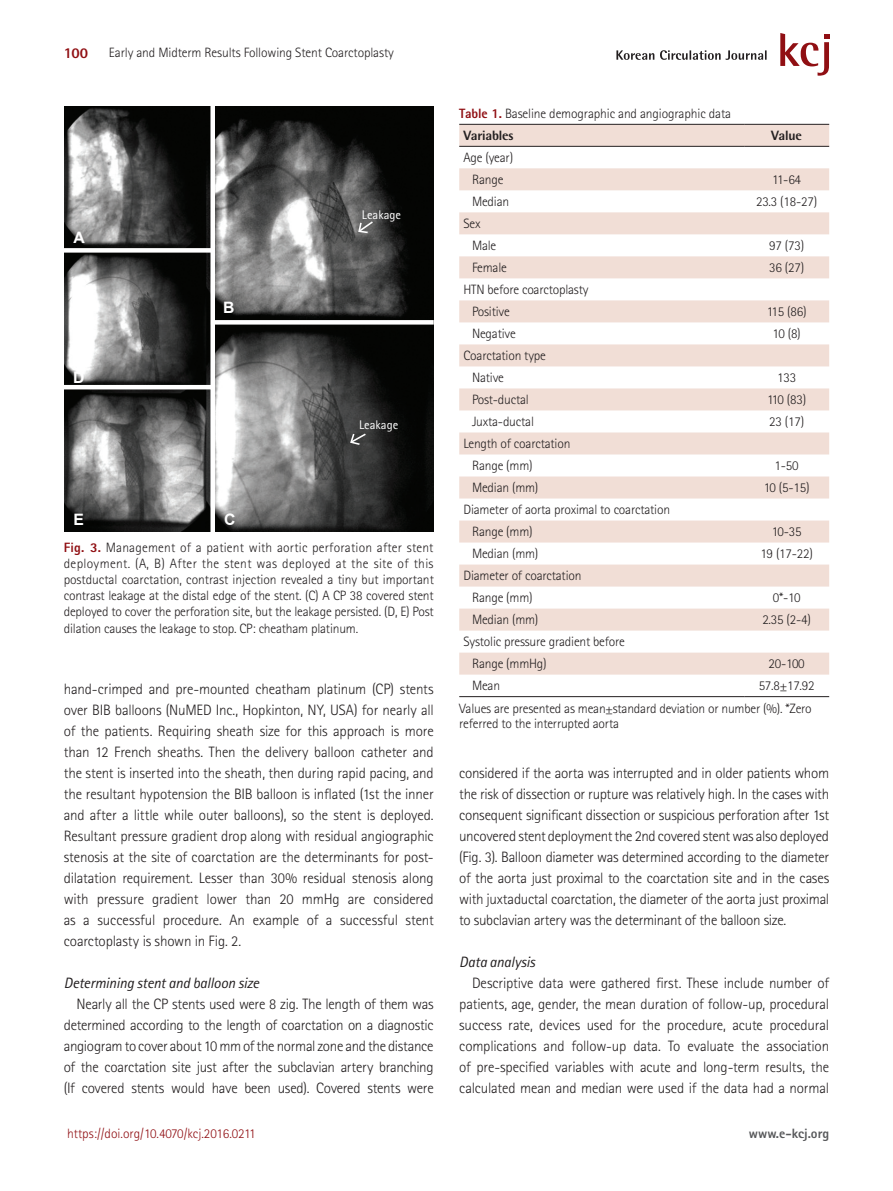
<style>
.page{position:relative;width:893px;height:1191px;background:#fff}
.page>*{position:absolute;margin:0;border:0;box-sizing:border-box;transform-origin:0 0}
.t1{font:700 15.75px "Arial";color:#fff}
.본문{font:300 15px/21px "Rotis Sans Serif Std";letter-spacing:-.015em;color:#231f20;text-align:justify}
.본문-2{font:italic 15px "Rotis Sans Serif Std";letter-spacing:-.015em;color:#231f20}
.t2{font:800 15px "Rotis Sans Serif Std";color:#900f13}
.표본문1{font:300 13.5px/15.8px "Rotis Sans Serif Std";letter-spacing:-.015em;color:#231f20}
.그림제목1{font:300 13.5px/16.2px "Rotis Sans Serif Std";letter-spacing:-.01em;color:#231f20;text-align:justify}
.표제목1{font:300 13.5px "Rotis Sans Serif Std";letter-spacing:-.01em;color:#231f20}
.t3{font:300 13.5px "Rotis Sans Serif Std";color:#900f13}
.표첫줄{font:800 13.5px "Rotis Semi Sans Std";letter-spacing:-.015em;color:#231f20}
.t4{font:800 13.5px "Rotis Sans Serif Std";color:#57585a}
.t5{font:12.6px "Rotis Sans Serif Std";color:#fff}
.s1{font-weight:800;color:#900f13}
</style>
<div class="page">
<svg style="left:616px;top:50px;width:151px;height:10px"></svg>
<svg style="left:780px;top:33px;width:49px;height:43px"></svg>
<svg style="left:459px;top:125px;width:370px;height:549px"></svg>
<hr style="left:459px;top:696px;width:285px;height:1px;background:#231f20">
<hr style="left:744px;top:696px;width:85px;height:1px;background:#231f20">
<hr style="left:459px;top:124px;width:285px;height:1px;background:#231f20">
<hr style="left:744px;top:124px;width:85px;height:1px;background:#231f20">
<hr style="left:459px;top:146px;width:285px;height:1px;background:#231f20">
<hr style="left:744px;top:146px;width:85px;height:1px;background:#231f20">
<img style="left:64px;top:106px;width:369px;height:425px">
<svg style="left:357px;top:220px;width:18px;height:13px"></svg>
<svg style="left:349px;top:432px;width:19px;height:13px"></svg>
<div style="left:64px;top:248px;width:148px;height:5px;background:#fff"></div>
<svg style="left:215px;top:320px;width:219px;height:4px"></svg>
<hr style="left:64px;top:385px;width:148px;height:4px;background:#fff">
<div style="left:210px;top:102px;width:5px;height:430px;background:#fff"></div>
<p class="t2" style="left:64px;top:43px;width:26px">100</p>
<p class="그림제목1" style="left:109px;top:45px;width:286px">Early and Midterm Results Following Stent Coarctoplasty</p>
<p class="t1" style="left:73px;top:227px;width:13px">A</p>
<p class="t1" style="left:73px;top:366px;width:13px">D</p>
<p class="t1" style="left:223px;top:297px;width:13px">B</p>
<p class="t1" style="left:74px;top:509px;width:12px">E</p>
<p class="t1" style="left:224px;top:509px;width:13px">C</p>
<p class="t5" style="left:362px;top:207px;width:41px">Leakage</p>
<p class="t5" style="left:359px;top:417px;width:41px">Leakage</p>
<p class="그림제목1" style="left:64px;top:539px;width:372px"><span class="s1">Fig. 3.</span> Management of a patient with aortic perforation after stent deployment. (A, B) After the stent was deployed at the site of this postductal coarctation, contrast injection revealed a tiny but important contrast leakage at the distal edge of the stent. (C) A CP 38 covered stent deployed to cover the perforation site, but the leakage persisted. (D, E) Post dilation causes the leakage to stop. CP: cheatham platinum.</p>
<p class="본문" style="left:64px;top:678px;width:371px">hand-crimped and pre-mounted cheatham platinum (CP) stents over BIB balloons (NuMED Inc., Hopkinton, NY, USA) for nearly all of the patients. Requiring sheath size for this approach is more than 12 French sheaths. Then the delivery balloon catheter and the stent is inserted into the sheath, then during rapid pacing, and the resultant hypotension the BIB balloon is inflated (1st the inner and after a little while outer balloons), so the stent is deployed.<br>Resultant pressure gradient drop along with residual angiographic stenosis at the site of coarctation are the determinants for post&shy;dilatation requirement. Lesser than 30% residual stenosis along with pressure gradient lower than 20 mmHg are considered as a successful procedure. An example of a successful stent coarctoplasty is shown in Fig. 2.</p>
<p class="본문-2" style="left:64px;top:974px;width:197px">Determining stent and balloon size</p>
<p class="본문" style="left:64px;top:993px;width:371px;text-indent:13px">Nearly all the CP stents used were 8 zig. The length of them was determined according to the length of coarctation on a diagnostic angiogram to cover about 10 mm of the normal zone and the distance of the coarctation site just after the subclavian artery branching (If covered stents would have been used). Covered stents were</p>
<p class="표제목1" style="left:459px;top:105px;width:273px"><span class="s1">Table 1.</span> Baseline demographic and angiographic data</p>
<p class="표첫줄" style="left:463px;top:127px;width:51px">Variables</p>
<p class="표첫줄" style="left:771px;top:127px;width:32px">Value</p>
<p class="표본문1" style="left:463px;top:150px;width:51px">Age (year)</p>
<p class="표본문1" style="left:472px;top:172px;width:33px">Range</p>
<p class="표본문1" style="left:772px;top:172px;width:30px">11-64</p>
<p class="표본문1" style="left:472px;top:194px;width:39px">Median</p>
<p class="표본문1" style="left:756px;top:194px;width:63px">23.3 (18-27)</p>
<p class="표본문1" style="left:463px;top:216px;width:19px">Sex</p>
<p class="표본문1" style="left:472px;top:238px;width:26px">Male</p>
<p class="표본문1" style="left:769px;top:238px;width:37px">97 (73)</p>
<p class="표본문1" style="left:472px;top:260px;width:36px">Female</p>
<p class="표본문1" style="left:769px;top:260px;width:37px">36 (27)</p>
<p class="표본문1" style="left:463px;top:282px;width:127px">HTN before coarctoplasty</p>
<p class="표본문1" style="left:472px;top:304px;width:39px">Positive</p>
<p class="표본문1" style="left:767px;top:304px;width:41px">115 (86)</p>
<p class="표본문1" style="left:472px;top:326px;width:45px">Negative</p>
<p class="표본문1" style="left:773px;top:326px;width:30px">10 (8)</p>
<p class="표본문1" style="left:463px;top:348px;width:84px">Coarctation type</p>
<p class="표본문1" style="left:472px;top:370px;width:33px">Native</p>
<p class="표본문1" style="left:777px;top:370px;width:21px">133</p>
<p class="표본문1" style="left:472px;top:392px;width:58px">Post-ductal</p>
<p class="표본문1" style="left:767px;top:392px;width:41px">110 (83)</p>
<p class="표본문1" style="left:472px;top:414px;width:63px">Juxta-ductal</p>
<p class="표본문1" style="left:769px;top:414px;width:37px">23 (17)</p>
<p class="표본문1" style="left:463px;top:436px;width:108px">Length of coarctation</p>
<p class="표본문1" style="left:472px;top:458px;width:62px">Range (mm)</p>
<p class="표본문1" style="left:775px;top:458px;width:26px">1-50</p>
<p class="표본문1" style="left:472px;top:480px;width:68px">Median (mm)</p>
<p class="표본문1" style="left:764px;top:480px;width:47px">10 (5-15)</p>
<p class="표본문1" style="left:463px;top:502px;width:208px">Diameter of aorta proximal to coarctation</p>
<p class="표본문1" style="left:472px;top:524px;width:62px">Range (mm)</p>
<p class="표본문1" style="left:772px;top:524px;width:31px">10-35</p>
<p class="표본문1" style="left:472px;top:546px;width:68px">Median (mm)</p>
<p class="표본문1" style="left:760px;top:546px;width:54px">19 (17-22)</p>
<p class="표본문1" style="left:463px;top:568px;width:120px">Diameter of coarctation</p>
<p class="표본문1" style="left:472px;top:590px;width:62px">Range (mm)</p>
<p class="표본문1" style="left:773px;top:590px;width:29px">0*-10</p>
<p class="표본문1" style="left:472px;top:612px;width:68px">Median (mm)</p>
<p class="표본문1" style="left:762px;top:612px;width:50px">2.35 (2-4)</p>
<p class="표본문1" style="left:463px;top:634px;width:163px">Systolic pressure gradient before</p>
<p class="표본문1" style="left:472px;top:656px;width:76px">Range (mmHg)</p>
<p class="표본문1" style="left:769px;top:656px;width:38px">20-100</p>
<p class="표본문1" style="left:472px;top:678px;width:30px">Mean</p>
<p class="표본문1" style="left:759px;top:678px;width:58px">57.8±17.92</p>
<p class="표본문1" style="left:459px;top:700px;width:354px">Values are presented as mean±standard deviation or number (%). *Zero referred to the interrupted aorta</p>
<p class="본문" style="left:459px;top:762px;width:371px">considered if the aorta was interrupted and in older patients whom the risk of dissection or rupture was relatively high. In the cases with consequent significant dissection or suspicious perforation after 1st uncovered stent deployment the 2nd covered stent was also deployed (Fig. 3). Balloon diameter was determined according to the diameter of the aorta just proximal to the coarctation site and in the cases with juxtaductal coarctation, the diameter of the aorta just proximal to subclavian artery was the determinant of the balloon size.</p>
<p class="본문-2" style="left:459px;top:953px;width:77px">Data analysis</p>
<p class="본문" style="left:459px;top:972px;width:371px;text-indent:13px">Descriptive data were gathered first. These include number of patients, age, gender, the mean duration of follow-up, procedural success rate, devices used for the procedure, acute procedural complications and follow-up data. To evaluate the association of pre-specified variables with acute and long-term results, the calculated mean and median were used if the data had a normal</p>
<p class="t3" style="left:67px;top:1125px;width:190px">https://doi.org/10.4070/kcj.2016.0211</p>
<p class="t4" style="left:749px;top:1124px;width:82px">www.e-kcj.org</p>
</div>
